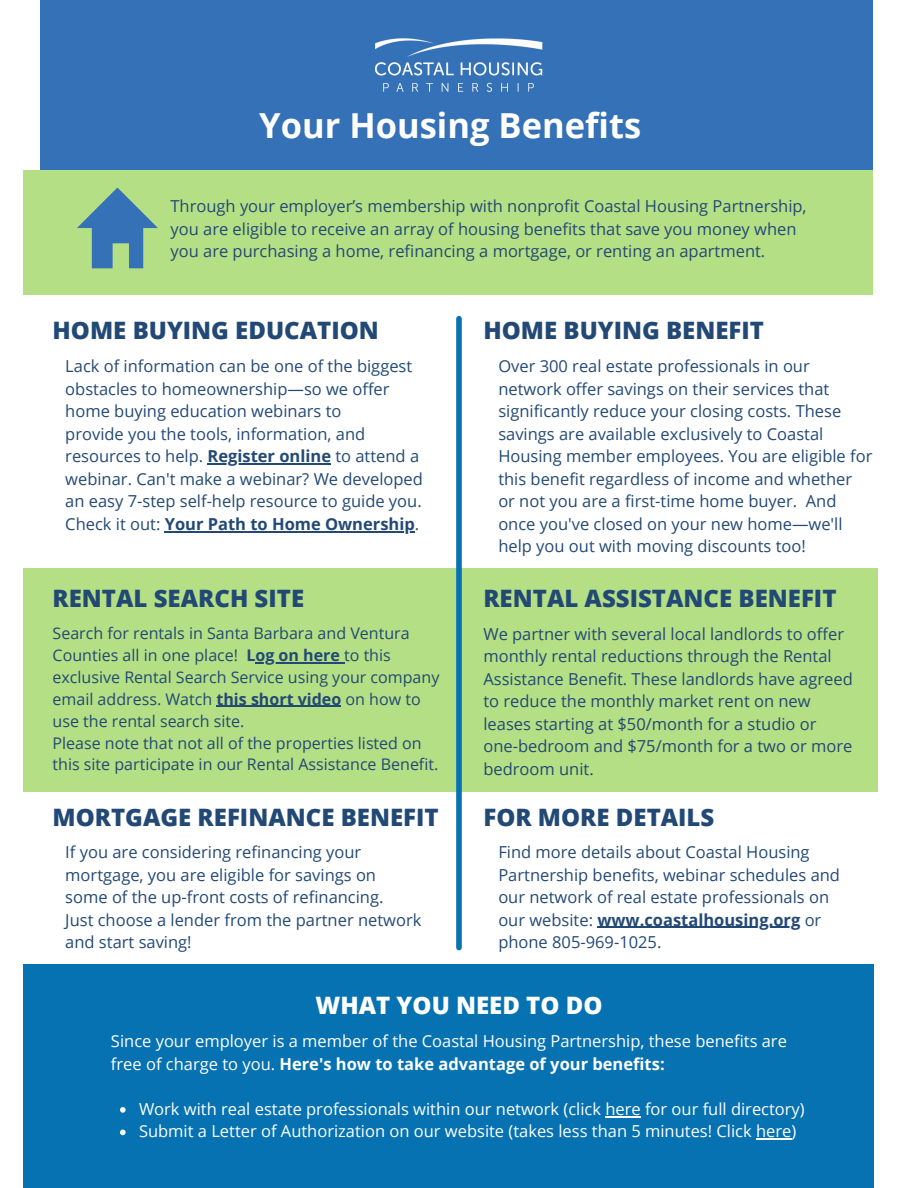
<style>
.page{position:relative;width:918px;height:1188px;background:#fff}
.page>*{position:absolute;margin:0;border:0;box-sizing:border-box;transform-origin:0 0}
.t1{font:700 34.5px "Open Sans";color:#fff}
.t2{font:800 24px "Open Sans";color:#224975}
.t3{font:800 24px "Open Sans";color:#fff}
.t4{font:16.5px/22.5px "Open Sans";color:#224975}
.t5{font:16.5px/22.5px "Open Sans";color:#fff}
.t6{font:16.05px/21.9px "Open Sans";color:#224975}
.s1{font-weight:700}
</style>
<div class="page">
<div style="left:40px;top:0;width:833px;height:170px;background:#3571b7"></div>
<div style="left:23px;top:170px;width:850px;height:125px;background:#b4df85"></div>
<div style="left:23px;top:964px;width:851px;height:224px;background:#0772b2"></div>
<img style="left:375px;top:38px;width:168px;height:54px">
<svg style="left:77px;top:188px;width:81px;height:80px"></svg>
<div style="left:23px;top:569px;width:855px;height:223px;background:#b4df85"></div>
<hr style="left:208px;top:464px;width:123px;height:1px;background:#224975">
<hr style="left:165px;top:531px;width:250px;height:1px;background:#224975">
<svg style="left:120px;top:1107px;width:6px;height:6px"></svg>
<hr style="left:605px;top:1116px;width:36px;height:1px;background:#fff">
<svg style="left:120px;top:1130px;width:6px;height:5px"></svg>
<hr style="left:756px;top:1139px;width:35px;height:1px;background:#fff">
<hr style="left:597px;top:927px;width:203px;height:1px;background:#224975">
<hr style="left:256px;top:662px;width:84px;height:1px;background:#224975">
<hr style="left:217px;top:706px;width:124px;height:1px;background:#224975">
<div style="left:456px;top:319px;width:6px;height:629px;background:#0772b2"></div>
<p class="t1" style="left:259px;top:101px;width:383px">Your Housing Benefits</p>
<p class="t4" style="left:171px;top:195px;width:638px">Through your employer’s membership with nonprofit Coastal Housing Partnership, you are eligible to receive an array of housing benefits that save you money when you are purchasing a home, refinancing a mortgage, or renting an apartment.</p>
<p class="t2" style="left:53px;top:314px;width:328px">HOME BUYING EDUCATION</p>
<p class="t2" style="left:483px;top:314px;width:282px">HOME BUYING BENEFIT</p>
<p class="t4" style="left:65px;top:355px;width:349px">Lack of information can be one of the biggest obstacles to homeownership—so we offer home buying education webinars to</p>
<p class="t4" style="left:65px;top:422px;width:359px">provide you the tools, information, and resources to help. <span class="s1">Register online</span> to attend a webinar. Can't make a webinar? We developed an easy 7-step self-help resource to guide you.<br>Check it out: <span class="s1">Your Path to Home Ownership</span>.</p>
<p class="t2" style="left:53px;top:581px;width:253px">RENTAL SEARCH SITE</p>
<p class="t6" style="left:53px;top:622px;width:388px">Search for rentals in Santa Barbara and Ventura Counties all in one place! <span class="s1">Log on here</span> to this exclusive Rental Search Service using your company email address. Watch <span class="s1">this short video</span> on how to use the rental search site.</p>
<p class="t6" style="left:53px;top:731px;width:387px">Please note that not all of the properties listed on this site participate in our Rental Assistance Benefit.</p>
<p class="t2" style="left:53px;top:801px;width:388px">MORTGAGE REFINANCE BENEFIT</p>
<p class="t4" style="left:65px;top:840px;width:358px">If you are considering refinancing your mortgage, you are eligible for savings on some of the up-front costs of refinancing.<br>Just choose a lender from the partner network and start saving!</p>
<p class="t4" style="left:498px;top:355px;width:376px">Over 300 real estate professionals in our network offer savings on their services that significantly reduce your closing costs. These savings are available exclusively to Coastal Housing member employees. You are eligible for this benefit regardless of income and whether or not you are a first-time home buyer. And once you've closed on your new home—we'll help you out with moving discounts too!</p>
<p class="t2" style="left:483px;top:581px;width:355px">RENTAL ASSISTANCE BENEFIT</p>
<p class="t4" style="left:483px;top:622px;width:371px">We partner with several local landlords to offer monthly rental reductions through the Rental Assistance Benefit. These landlords have agreed to reduce the monthly market rent on new leases starting at $50/month for a studio or one-bedroom and $75/month for a two or more bedroom unit.</p>
<p class="t2" style="left:483px;top:801px;width:233px">FOR MORE DETAILS</p>
<p class="t4" style="left:498px;top:840px;width:343px">Find more details about Coastal Housing Partnership benefits, webinar schedules and our network of real estate professionals on our website: <span class="s1">www.coastalhousing.org</span> or phone 805-969-1025.</p>
<p class="t3" style="left:315px;top:988px;width:289px">WHAT YOU NEED TO DO</p>
<p class="t5" style="left:111px;top:1030px;width:677px">Since your employer is a member of the Coastal Housing Partnership, these benefits are free of charge to you. <span class="s1">Here's how to take advantage of your benefits:</span></p>
<p class="t5" style="left:139px;top:1097px;width:667px">Work with real estate professionals within our network (click here for our full directory)</p>
<p class="t5" style="left:139px;top:1120px;width:659px">Submit a Letter of Authorization on our website (takes less than 5 minutes! Click here)</p>
</div>
